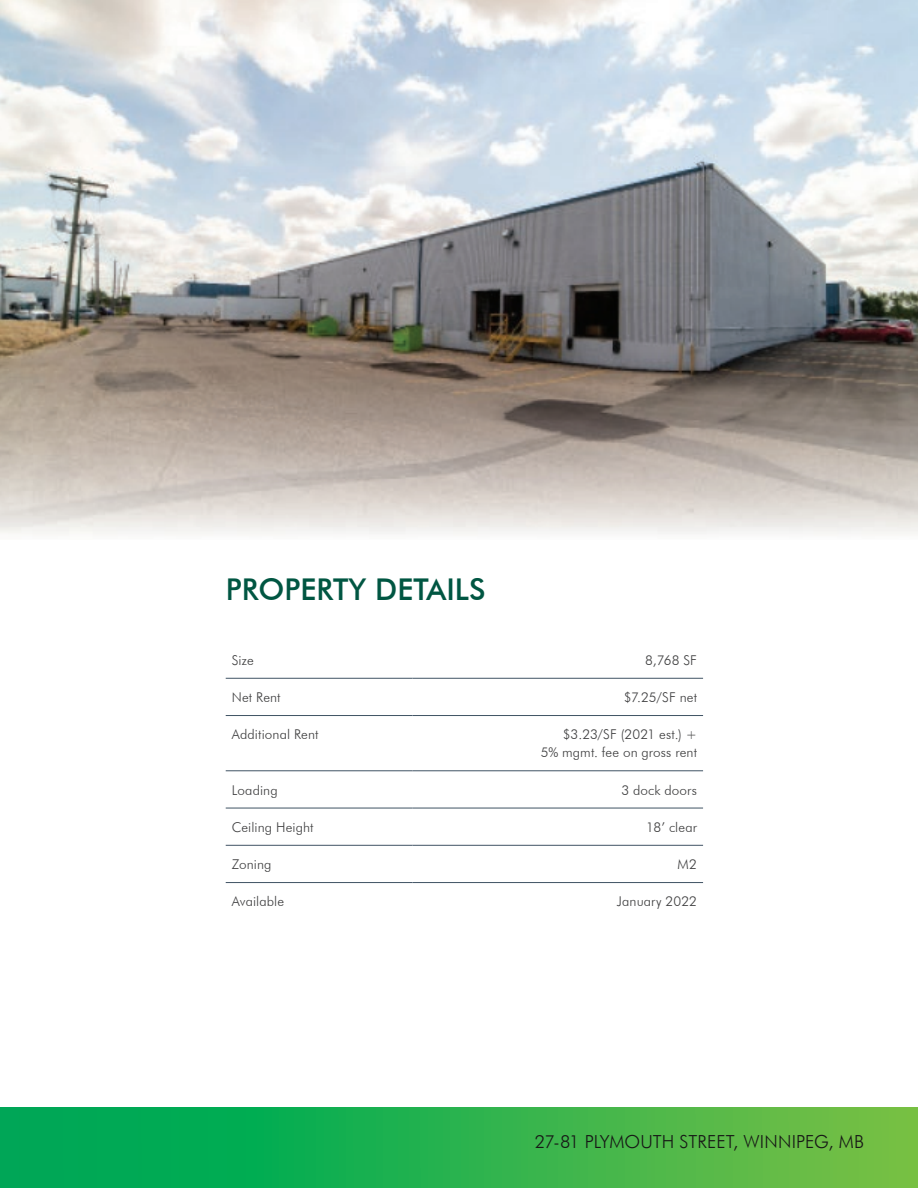
<style>
.page{position:relative;width:918px;height:1188px;background:#fff}
.page>*{position:absolute;margin:0;border:0;box-sizing:border-box;transform-origin:0 0}
.t1{font:500 30px "Futura BT";color:#005642}
.t2{font:300 18px "Futura BT";color:#171716}
.t3{font:300 13.5px/18px "Futura BT";letter-spacing:.01em;color:#3e3e3f;text-align:right}
</style>
<div class="page">
<img style="left:0;top:0;width:918px;height:534px">
<hr style="left:226px;top:678px;width:187px;height:1px;background:#405364">
<hr style="left:413px;top:678px;width:290px;height:1px;background:#405364">
<hr style="left:226px;top:715px;width:187px;height:1px;background:#405364">
<hr style="left:413px;top:715px;width:290px;height:1px;background:#405364">
<hr style="left:226px;top:771px;width:187px;height:1px;background:#405364">
<hr style="left:413px;top:771px;width:290px;height:1px;background:#405364">
<hr style="left:226px;top:808px;width:187px;height:1px;background:#405364">
<hr style="left:413px;top:808px;width:290px;height:1px;background:#405364">
<hr style="left:226px;top:845px;width:187px;height:1px;background:#405364">
<hr style="left:413px;top:845px;width:290px;height:1px;background:#405364">
<hr style="left:226px;top:882px;width:187px;height:1px;background:#405364">
<hr style="left:413px;top:882px;width:290px;height:1px;background:#405364">
<div style="left:0;top:1107px;width:918px;height:81px;background:linear-gradient(to right,#00a658,#75c044)"></div>
<h1 class="t1" style="left:226px;top:571px;width:261px">PROPERTY DETAILS</h1>
<p class="t3" style="left:232px;top:651px;width:24px">Size</p>
<p class="t3" style="left:645px;top:651px;width:53px">8,768 SF</p>
<p class="t3" style="left:232px;top:688px;width:50px">Net Rent</p>
<p class="t3" style="left:624px;top:688px;width:75px">$7.25/SF net</p>
<p class="t3" style="left:232px;top:725px;width:88px">Additional Rent</p>
<p class="t3" style="left:541px;top:725px;width:158px">$3.23/SF (2021 est.) +<br>5% mgmt. fee on gross rent</p>
<p class="t3" style="left:232px;top:781px;width:47px">Loading</p>
<p class="t3" style="left:621px;top:781px;width:77px">3 dock doors</p>
<p class="t3" style="left:232px;top:818px;width:83px">Ceiling Height</p>
<p class="t3" style="left:646px;top:818px;width:52px">18’ clear</p>
<p class="t3" style="left:232px;top:855px;width:41px">Zoning</p>
<p class="t3" style="left:678px;top:855px;width:21px">M2</p>
<p class="t3" style="left:232px;top:892px;width:54px">Available</p>
<p class="t3" style="left:617px;top:892px;width:82px">January 2022</p>
<h2 class="t2" style="left:535px;top:1130px;width:331px">27-81 PLYMOUTH STREET, WINNIPEG, MB</h2>
</div>
